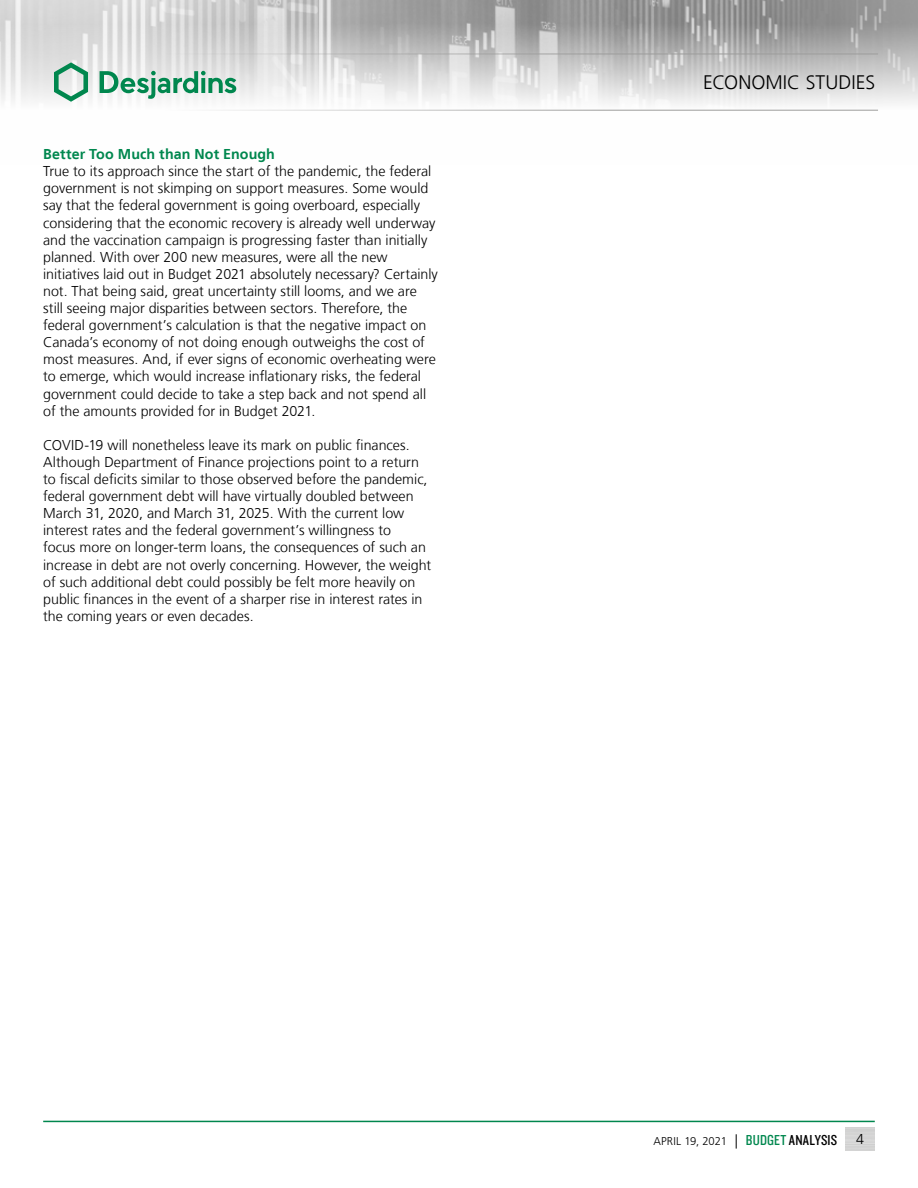
<style>
.page{position:relative;width:918px;height:1188px;background:#fff}
.page>*{position:absolute;margin:0;border:0;box-sizing:border-box;transform-origin:0 0}
.t1{font:300 19.5px "Frutiger LT";letter-spacing:.005em;color:#000}
.t2{font:300 14.25px/17.1px "Frutiger LT";color:#000}
.t3{font:700 14.25px "Frutiger LT";letter-spacing:.005em;color:#00874e}
.t4{font:300 11.25px "Frutiger LT";letter-spacing:.005em;color:#000}
.s1{font-size:14.25px}
.s2{font-family:"Knockout 29 Junior Ltweight";font-weight:400;font-size:15px;color:#00874e}
.s3{font-family:"Knockout 29 Junior Ltweight";font-weight:400;font-size:15px}
</style>
<div class="page">
<img style="left:0;top:0;width:918px;height:110px">
<hr style="left:0;top:54px;width:878px;height:1px;background:#9d9d9c">
<hr style="left:0;top:110px;width:878px;height:1px;background:#9d9d9c">
<svg style="left:54px;top:62px;width:34px;height:40px"></svg>
<svg style="left:100px;top:71px;width:136px;height:28px"></svg>
<hr style="left:43px;top:1121px;width:832px;height:1px;background:#00874e">
<p class="t3" style="left:43px;top:146px;width:233px">Better Too Much than Not Enough</p>
<p class="t2" style="left:43px;top:163px;width:396px">True to its approach since the start of the pandemic, the federal government is not skimping on support measures. Some would say that the federal government is going overboard, especially considering that the economic recovery is already well underway and the vaccination campaign is progressing faster than initially planned. With over 200 new measures, were all the new initiatives laid out in Budget 2021 absolutely necessary? Certainly not. That being said, great uncertainty still looms, and we are still seeing major disparities between sectors. Therefore, the federal government’s calculation is that the negative impact on Canada’s economy of not doing enough outweighs the cost of most measures. And, if ever signs of economic overheating were to emerge, which would increase inflationary risks, the federal government could decide to take a step back and not spend all of the amounts provided for in Budget 2021.</p>
<p class="t2" style="left:43px;top:437px;width:390px">COVID‑19 will nonetheless leave its mark on public finances.<br>Although Department of Finance projections point to a return to fiscal deficits similar to those observed before the pandemic, federal government debt will have virtually doubled between March 31, 2020, and March 31, 2025. With the current low interest rates and the federal government’s willingness to<br>focus more on longer-term loans, the consequences of such an increase in debt are not overly concerning. However, the weight of such additional debt could possibly be felt more heavily on public finances in the event of a sharper rise in interest rates in the coming years or even decades.</p>
<h1 class="t1" style="left:703px;top:72px;width:174px">ECONOMIC STUDIES</h1>
<p class="t4" style="left:653px;top:1135px;width:185px">APRIL 19, 2021 <span class="s1">|</span> <span class="s2">BUDGET</span> <span class="s3">ANALYSIS</span></p>
<p class="t2" style="left:856px;top:1131px;width:9px">4</p>
</div>
